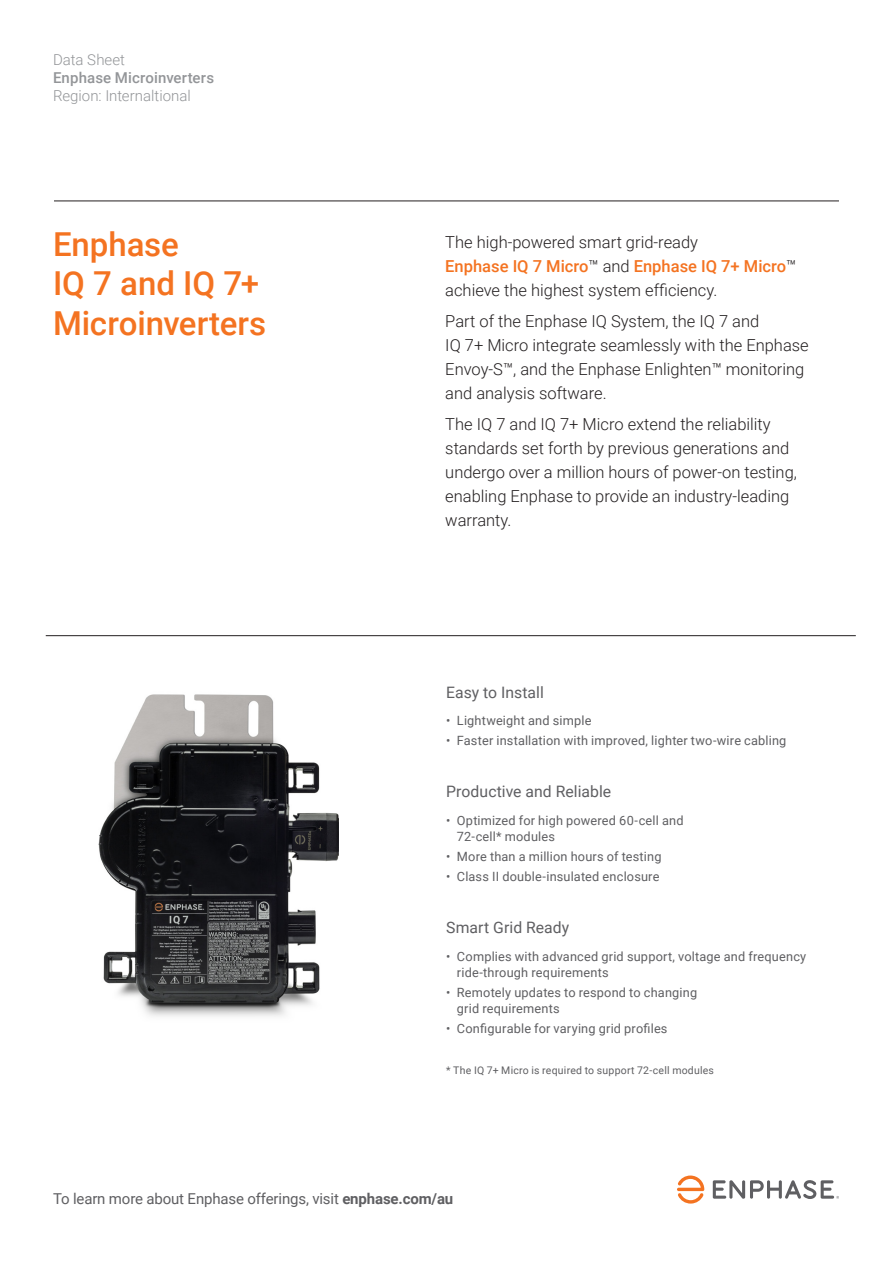
<style>
.page{position:relative;width:893px;height:1263px;background:#fff}
.page>*{position:absolute;margin:0;border:0;box-sizing:border-box;transform-origin:0 0}
.DS-Headline_Product{font:500 33px/39.6px "Roboto";color:#f47321}
.DS-Intro{font:300 16.5px/24px "Roboto";color:#231f20}
.DS-Features_Header{font:15.75px "Roboto";letter-spacing:.005em;color:#5f5f62}
.DS-Call_to_action{font:15px "Roboto";letter-spacing:-.01em;color:#5f5f62}
.DS-_Category_Heading{font:500 15px "Roboto";letter-spacing:.01em;color:#939598}
.DS-_Category_Heading-2{font:300 15px "Roboto";color:#939598}
.DS-Publication_ID{font:300 15px "Roboto";color:#939598}
.DS_-_Bullets{font:12.75px/15.8px "Roboto";letter-spacing:.015em;color:#5f5f62}
.DS_-_Bullets-2{font:10.5px "Roboto";letter-spacing:.02em;color:#5f5f62}
.s1{font-weight:500;color:#f47321}
.s2{font-weight:700}
</style>
<div class="page">
<svg style="left:677px;top:1175px;width:27px;height:28px"></svg>
<svg style="left:713px;top:1180px;width:126px;height:19px"></svg>
<hr style="left:54px;top:201px;width:785px;height:1px;background:#231f20">
<hr style="left:46px;top:635px;width:810px;height:1px;background:#231f20">
<img style="left:98px;top:694px;width:240px;height:323px">
<p class="DS-Publication_ID" style="left:53px;top:49px;width:74px">Data Sheet</p>
<p class="DS-_Category_Heading" style="left:53px;top:67px;width:163px">Enphase Microinverters</p>
<p class="DS-_Category_Heading-2" style="left:53px;top:85px;width:139px">Region: Internaltional</p>
<p class="DS-Headline_Product" style="left:53px;top:223px;width:208px">Enphase<br>IQ 7 and IQ 7+</p>
<p class="DS-Headline_Product" style="left:53px;top:302px;width:215px">Microinverters</p>
<p class="DS-Intro" style="left:445px;top:230px;width:352px">The high-powered smart grid-ready<br><span class="s1">Enphase IQ 7 Micro</span>™ and <span class="s1">Enphase IQ 7+ Micro</span>™ achieve the highest system efficiency.</p>
<p class="DS-Intro" style="left:445px;top:308px;width:365px">Part of the Enphase IQ System, the IQ 7 and<br>IQ 7+ Micro integrate seamlessly with the Enphase Envoy-S™, and the Enphase Enlighten™ monitoring and analysis software.</p>
<p class="DS-Intro" style="left:445px;top:411px;width:353px">The IQ 7 and IQ 7+ Micro extend the reliability standards set forth by previous generations and undergo over a million hours of power-on testing, enabling Enphase to provide an industry-leading warranty.</p>
<p class="DS-Features_Header" style="left:446px;top:682px;width:99px">Easy to Install</p>
<p class="DS_-_Bullets" style="left:446px;top:712px;width:147px">• Lightweight and simple</p>
<p class="DS_-_Bullets" style="left:446px;top:732px;width:342px">• Faster installation with improved, lighter two-wire cabling</p>
<p class="DS-Features_Header" style="left:446px;top:780px;width:167px">Productive and Reliable</p>
<p class="DS_-_Bullets" style="left:457px;top:812px;width:228px;text-indent:-11px">• Optimized for high powered 60-cell and<br>72-cell* modules</p>
<p class="DS_-_Bullets" style="left:446px;top:848px;width:217px">• More than a million hours of testing</p>
<p class="DS_-_Bullets" style="left:446px;top:868px;width:215px">• Class II double-insulated enclosure</p>
<p class="DS-Features_Header" style="left:446px;top:916px;width:125px">Smart Grid Ready</p>
<p class="DS_-_Bullets" style="left:457px;top:948px;width:351px;text-indent:-11px">• Complies with advanced grid support, voltage and frequency ride-through requirements</p>
<p class="DS_-_Bullets" style="left:457px;top:984px;width:242px;text-indent:-11px">• Remotely updates to respond to changing grid requirements</p>
<p class="DS_-_Bullets" style="left:446px;top:1020px;width:223px">• Configurable for varying grid profiles</p>
<p class="DS_-_Bullets-2" style="left:446px;top:1062px;width:269px">* The IQ 7+ Micro is required to support 72-cell modules</p>
<p class="DS-Call_to_action" style="left:53px;top:1188px;width:402px">To learn more about Enphase offerings, visit <span class="s2">enphase.com/au</span></p>
</div>
